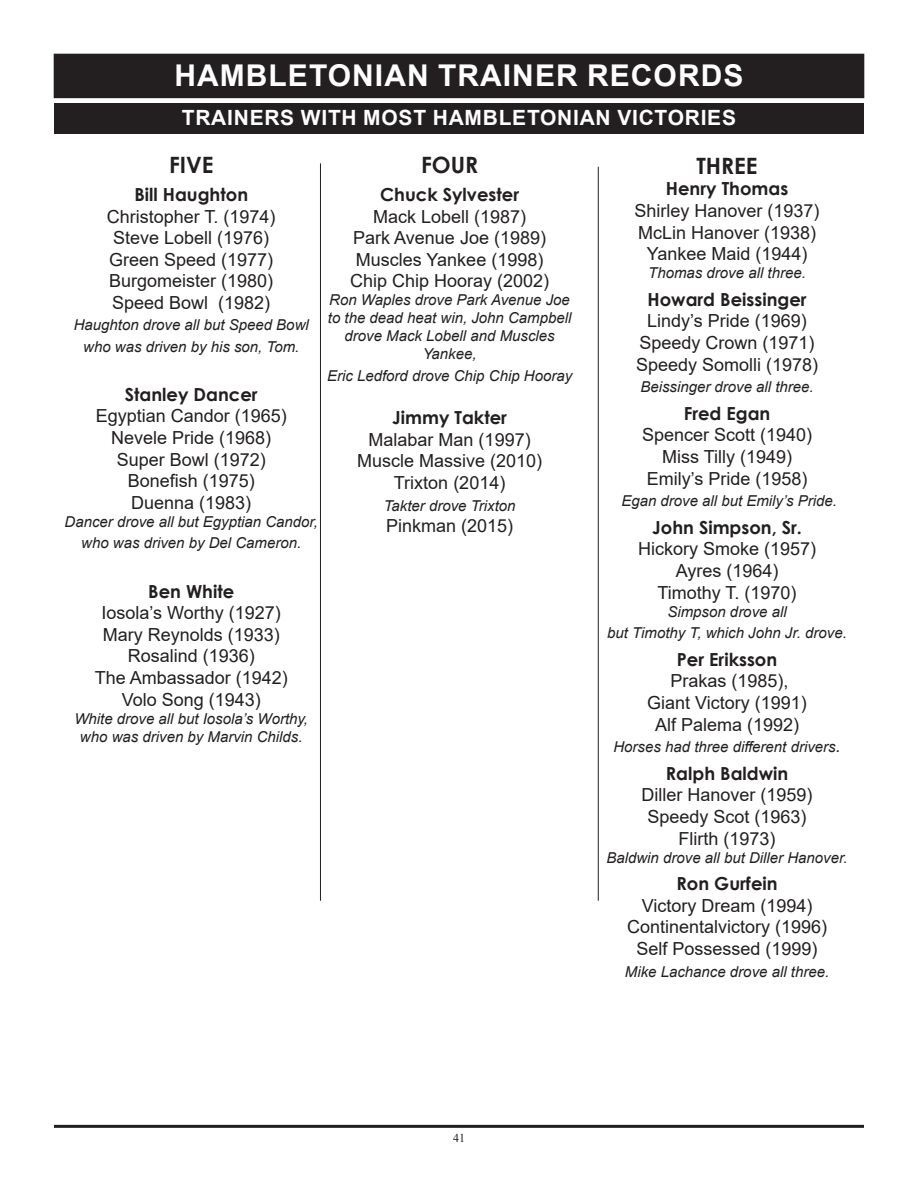
<style>
.page{position:relative;width:918px;height:1188px;background:#fff}
.page>*{position:absolute;margin:0;border:0;box-sizing:border-box;transform-origin:0 0}
.t1{font:700 30px "Arial";letter-spacing:.035em;color:#fff}
.t2{font:700 22.5px "Century Gothic";color:#231f20}
.t3{font:700 21px "Arial";letter-spacing:.035em;color:#fff}
.t4{font:18px/21.6px "Arial";color:#231f20;text-align:center}
.t5{font:700 18px "Century Gothic";color:#231f20}
.t6{font:italic 15px/18px "Arial";color:#231f20;text-align:center}
.t7{font:12px "Times New Roman";color:#231f20}
.s1{font-size:18px}
</style>
<div class="page">
<hr style="left:54px;top:1125px;width:810px;height:3px;background:#231f20">
<div style="left:54px;top:103px;width:810px;height:31px;background:#231f20"></div>
<div style="left:54px;top:54px;width:810px;height:44px;background:#231f20"></div>
<hr style="left:320px;top:163px;width:1px;height:738px;background:#231f20">
<hr style="left:598px;top:167px;width:1px;height:734px;background:#231f20">
<h1 class="t1" style="left:174px;top:54px;width:571px">HAMBLETONIAN TRAINER RECORDS</h1>
<p class="t3" style="left:182px;top:103px;width:556px">TRAINERS WITH MOST HAMBLETONIAN VICTORIES</p>
<p class="t2" style="left:169px;top:148px;width:46px">FIVE</p>
<p class="t5" style="left:134px;top:181px;width:115px">Bill Haughton</p>
<p class="t4" style="left:107px;top:205px;width:170px;text-align:left">Christopher T. (1974)<br>Steve Lobell (1976)<br>Green Speed (1977)<br>Burgomeister (1980)<br>Speed Bowl (1982)</p>
<p class="t6" style="left:74px;top:314px;width:237px;line-height:21.6px">Haughton drove all but Speed Bowl who was driven by his son, Tom.</p>
<p class="t5" style="left:125px;top:381px;width:134px">Stanley Dancer</p>
<p class="t4" style="left:96px;top:405px;width:193px">Egyptian Candor (1965)<br>Nevele Pride (1968)<br>Super Bowl (1972)<br>Bonefish (1975)<br>Duenna (1983)</p>
<p class="t6" style="left:65px;top:511px;width:255px;line-height:21.6px">Dancer drove all but Egyptian Candor, who was driven by Del Cameron.</p>
<p class="t5" style="left:148px;top:577px;width:88px">Ben White</p>
<p class="t4" style="left:95px;top:602px;width:195px">Iosola’s Worthy (1927)<br>Mary Reynolds (1933)<br>Rosalind (1936)<br>The Ambassador (1942)<br>Volo Song (1943)</p>
<p class="t6" style="left:74px;top:710px;width:235px">White drove all but Iosola’s Worthy, who was driven by Marvin Childs.</p>
<p class="t2" style="left:421px;top:148px;width:59px">FOUR</p>
<p class="t5" style="left:380px;top:181px;width:140px">Chuck Sylvester</p>
<p class="t4" style="left:350px;top:205px;width:201px">Mack Lobell (1987)<br>Park Avenue Joe (1989)<br>Muscles Yankee (1998)<br>Chip Chip Hooray (2002)</p>
<p class="t6" style="left:328px;top:291px;width:245px">Ron Waples drove Park Avenue Joe to the dead heat win, John Campbell drove Mack Lobell and Muscles<br>Yankee,</p>
<p class="t6" style="left:327px;top:367px;width:247px">Eric Ledford drove Chip Chip Hooray</p>
<p class="t5" style="left:392px;top:404px;width:116px">Jimmy Takter</p>
<p class="t4" style="left:357px;top:429px;width:187px">Malabar Man (1997)<br>Muscle Massive (2010)<br>Trixton (2014)</p>
<p class="t6" style="left:384px;top:497px;width:133px">Takter drove Trixton</p>
<p class="t4" style="left:386px;top:515px;width:129px">Pinkman (2015)</p>
<p class="t2" style="left:696px;top:149px;width:63px">THREE</p>
<p class="t5" style="left:666px;top:175px;width:124px">Henry Thomas</p>
<p class="t4" style="left:635px;top:200px;width:187px">Shirley Hanover (1937)<br>McLin Hanover (1938)<br>Yankee Maid (1944)</p>
<p class="t6" style="left:648px;top:264px;width:159px">Thomas drove all three.</p>
<p class="t5" style="left:648px;top:286px;width:161px">Howard Beissinger</p>
<p class="t4" style="left:636px;top:310px;width:184px">Lindy’s Pride (1969)<br>Speedy Crown (1971)<br>Speedy Somolli (1978)</p>
<p class="t6" style="left:640px;top:378px;width:175px">Beissinger drove all three.</p>
<p class="t5" style="left:684px;top:400px;width:88px">Fred Egan</p>
<p class="t4" style="left:642px;top:424px;width:172px">Spencer Scott (1940)<br>Miss Tilly (1949)<br>Emily’s Pride (1958)</p>
<p class="t6" style="left:621px;top:492px;width:217px">Egan drove all but Emily’s Pride.</p>
<p class="t5" style="left:652px;top:514px;width:151px">John Simpson, Sr.</p>
<p class="t4" style="left:638px;top:538px;width:180px">Hickory Smoke (1957)<br>Ayres (1964)<br>Timothy T. (1970)</p>
<p class="t6" style="left:607px;top:601px;width:241px;line-height:21.6px">Simpson drove all<br>but Timothy T, which John Jr. drove.</p>
<p class="t5" style="left:677px;top:646px;width:102px">Per Eriksson</p>
<p class="t4" style="left:647px;top:670px;width:161px">Prakas (1985),<br>Giant Victory (1991)<br>Alf Palema (1992)</p>
<p class="t6" style="left:613px;top:738px;width:229px">Horses had three different drivers<span class="s1">.</span></p>
<p class="t5" style="left:666px;top:760px;width:124px">Ralph Baldwin</p>
<p class="t4" style="left:642px;top:784px;width:173px">Diller Hanover (1959)<br>Speedy Scot (1963)<br>Flirth (1973)</p>
<p class="t6" style="left:606px;top:849px;width:243px">Baldwin drove all but Diller Hanover.</p>
<p class="t5" style="left:677px;top:870px;width:103px">Ron Gurfein</p>
<p class="t4" style="left:627px;top:895px;width:202px">Victory Dream (1994)<br>Continentalvictory (1996)<br>Self Possessed (1999)</p>
<p class="t6" style="left:625px;top:963px;width:206px">Mike Lachance drove all three.</p>
<p class="t7" style="left:453px;top:1130px;width:13px">41</p>
</div>
